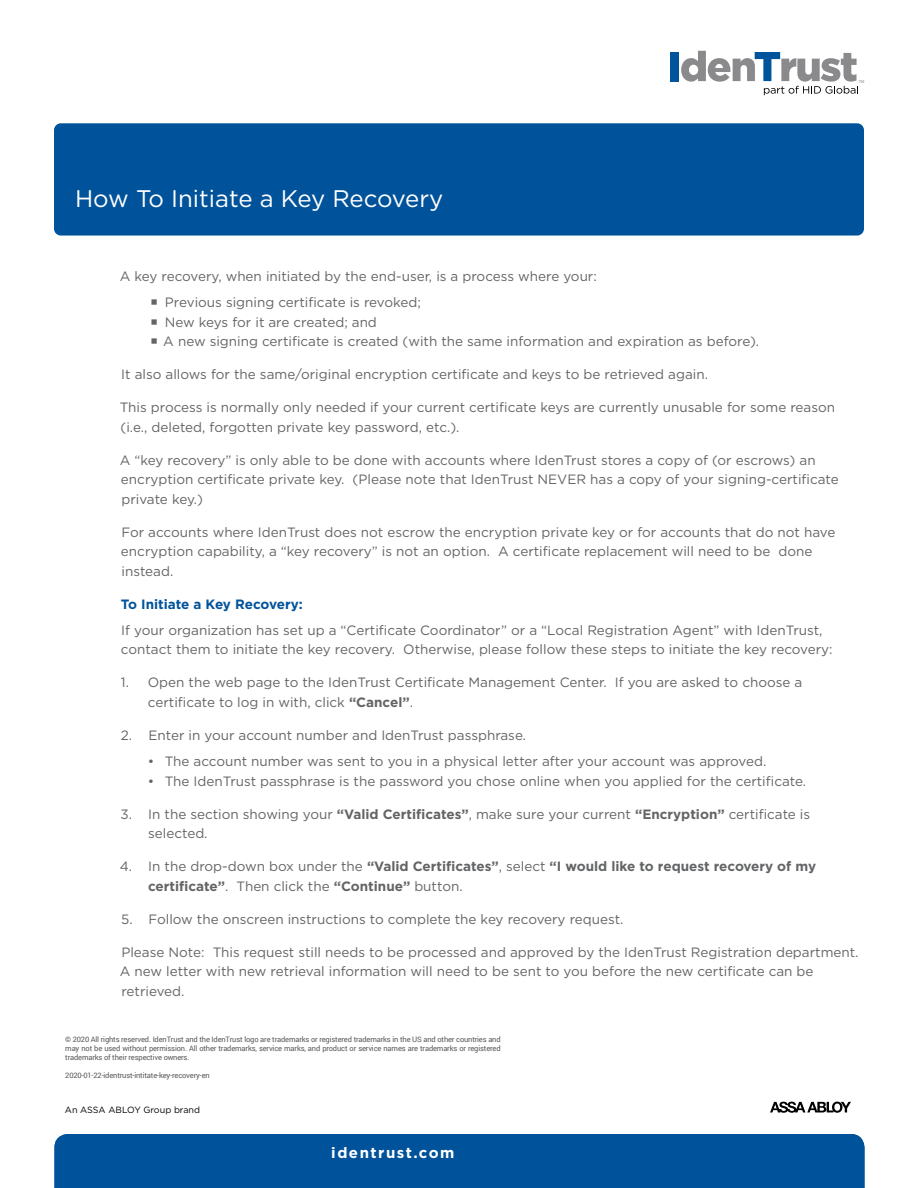
<style>
.page{position:relative;width:918px;height:1188px;background:#fff}
.page>*{position:absolute;margin:0;border:0;box-sizing:border-box;transform-origin:0 0}
.t1{font:24px "Gotham";letter-spacing:-.005em;color:#fff}
.t2{font:700 15px "Gotham";letter-spacing:.1em;color:#fff}
.Body{font:13.5px/19.5px "Gotham";color:#636466}
.t3{font:700 13.5px/19.5px "Gotham";color:#636466}
.Body-2{font:700 13.5px "Gotham";letter-spacing:-.005em;color:#00539b}
.t4{font:9px "Gotham";color:#000}
.t5{font:7.5px/9px "Roboto";letter-spacing:-.02em;color:#58595b;text-align:justify}
.t6{font:4.2px "Arial";color:#8a8a8c;scale:.94 1}
.s1{font-weight:700}
.s2{font-weight:400}
</style>
<div class="page">
<div style="left:54px;top:123px;width:810px;height:113px;background:#00539b;border-radius:7px"></div>
<div style="left:670px;top:52px;width:8px;height:29px;background:#00549c"></div>
<svg style="left:681px;top:51px;width:177px;height:44px"></svg>
<div style="left:54px;top:1134px;width:810px;height:54px;background:#00539b"></div>
<svg style="left:770px;top:1102px;width:81px;height:11px"></svg>
<p class="t1" style="left:75px;top:183px;width:370px">How To Initiate a Key Recovery</p>
<p class="t6" style="left:859px;top:78px;width:7px">TM</p>
<p class="Body" style="left:120px;top:266px;width:479px">A key recovery, when initiated by the end-user, is a process where your:</p>
<p class="Body" style="left:165px;top:292px;width:257px">Previous signing certificate is revoked;</p>
<p class="Body" style="left:165px;top:312px;width:214px">New keys for it are created; and</p>
<p class="Body" style="left:163px;top:331px;width:597px">A new signing certificate is created (with the same information and expiration as before).</p>
<p class="Body" style="left:121px;top:364px;width:588px">It also allows for the same/original encryption certificate and keys to be retrieved again.</p>
<p class="Body" style="left:120px;top:397px;width:717px">This process is normally only needed if your current certificate keys are currently unusable for some reason (i.e., deleted, forgotten private key password, etc.).</p>
<p class="Body" style="left:120px;top:450px;width:721px">A “key recovery” is only able to be done with accounts where IdenTrust stores a copy of (or escrows) an encryption certificate private key. (Please note that IdenTrust NEVER has a copy of your signing-certificate private key.)</p>
<p class="Body" style="left:121px;top:522px;width:716px">For accounts where IdenTrust does not escrow the encryption private key or for accounts that do not have encryption capability, a “key recovery” is not an option. A certificate replacement will need to be done instead.</p>
<p class="Body-2" style="left:121px;top:595px;width:183px">To Initiate a Key Recovery:</p>
<p class="Body" style="left:121px;top:620px;width:713px">If your organization has set up a “Certificate Coordinator” or a “Local Registration Agent” with IdenTrust, contact them to initiate the key recovery. Otherwise, please follow these steps to initiate the key recovery:</p>
<p class="Body" style="left:148px;top:672px;width:656px;text-indent:-27px">1. Open the web page to the IdenTrust Certificate Management Center. If you are asked to choose a certificate to log in with, click <span class="s1">“Cancel”</span>.</p>
<p class="Body" style="left:121px;top:725px;width:407px">2. Enter in your account number and IdenTrust passphrase.</p>
<p class="Body" style="left:148px;top:751px;width:620px">• The account number was sent to you in a physical letter after your account was approved.</p>
<p class="Body" style="left:148px;top:771px;width:660px">• The IdenTrust passphrase is the password you chose online when you applied for the certificate.</p>
<p class="Body" style="left:148px;top:804px;width:664px;text-indent:-28px">3. In the section showing your <span class="s1">“Valid Certificates”</span>, make sure your current <span class="s1">“Encryption”</span> certificate is selected.</p>
<p class="t3" style="left:148px;top:856px;width:670px;text-indent:-28px"><span class="s2">4. In the drop-down box under the</span> “Valid Certificates”<span class="s2">, select</span> “I would like to request recovery of my certificate”<span class="s2">. Then click the</span> “Continue” <span class="s2">button.</span></p>
<p class="Body" style="left:121px;top:909px;width:504px">5. Follow the onscreen instructions to complete the key recovery request.</p>
<p class="Body" style="left:120px;top:942px;width:740px">Please Note: This request still needs to be processed and approved by the IdenTrust Registration department.<br>A new letter with new retrieval information will need to be sent to you before the new certificate can be retrieved.</p>
<p class="t5" style="left:65px;top:1035px;width:437px">© 2020 All rights reserved. IdenTrust and the IdenTrust logo are trademarks or registered trademarks in the US and other countries and may not be used without permission. All other trademarks, service marks, and product or service names are trademarks or registered trademarks of their respective owners.</p>
<p class="t5" style="left:65px;top:1071px;width:146px">2020-01-22-identrust-intitate-key-recovery-en</p>
<p class="t4" style="left:65px;top:1104px;width:137px">An ASSA ABLOY Group brand</p>
<p class="t2" style="left:331px;top:1142px;width:125px">identrust.com</p>
</div>
